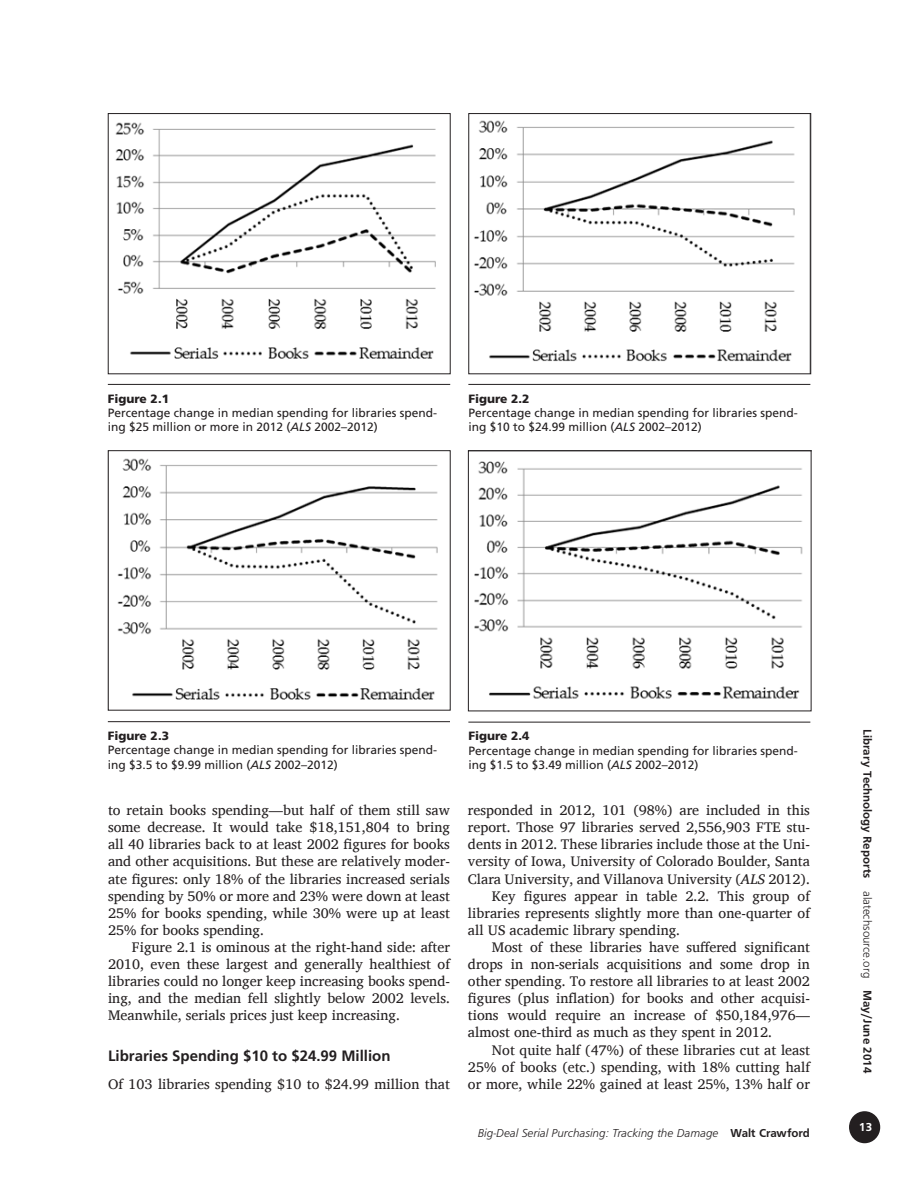
<style>
.page{position:relative;width:918px;height:1188px;background:#fff}
.page>*{position:absolute;margin:0;border:0;box-sizing:border-box;transform-origin:0 0}
.t1{font:700 15px "Frutiger";color:#231f20}
.t2{font:14.25px/17.1px "Charis SIL";color:#231f20;text-align:justify}
.t3{font:12px/14.4px "Frutiger";color:#231f20}
.t4{font:12px "Frugal Sans Light Italic DTC";color:#231f20}
.t5{font:12px "Frugal Sans Bold DTC";color:#231f20}
.t6{font:900 12px "Frutiger";color:#231f20}
.t7{font:12px "Frugal Sans Bold DTC";color:#fff}
.s1{font-style:italic}
.s2{font-family:"Frugal Sans Bold DTC"}
.s3{font-family:"Frugal Sans Light DTC"}
</style>
<div class="page">
<div style="left:850px;top:1112px;width:29px;height:31px;background:#231f20;border-radius:50%"></div>
<div style="left:849px;top:1111px;width:31px;height:32px;border:2px solid #231f20;border-radius:50%"></div>
<img style="left:115px;top:122px;width:321px;height:237px">
<hr style="left:108px;top:384px;width:342px;height:1px;background:#231f20">
<hr style="left:108px;top:721px;width:342px;height:1px;background:#231f20">
<img style="left:474px;top:120px;width:321px;height:242px">
<div style="left:468px;top:113px;width:343px;height:261px;border:1px solid #231f20"></div>
<hr style="left:468px;top:384px;width:342px;height:1px;background:#231f20">
<hr style="left:468px;top:722px;width:342px;height:1px;background:#231f20">
<img style="left:117px;top:458px;width:321px;height:242px">
<div style="left:108px;top:450px;width:343px;height:261px;border:1px solid #231f20"></div>
<img style="left:474px;top:461px;width:329px;height:238px">
<div style="left:468px;top:450px;width:344px;height:261px;border:1px solid #231f20"></div>
<p class="t6" style="left:108px;top:391px;width:63px">Figure 2.1</p>
<p class="t3" style="left:108px;top:406px;width:331px">Percentage change in median spending for libraries spend&shy;ing $25 million or more in 2012 (<span class="s1">ALS</span> 2002–2012)</p>
<p class="t6" style="left:468px;top:391px;width:63px">Figure 2.2</p>
<p class="t3" style="left:468px;top:406px;width:331px">Percentage change in median spending for libraries spend&shy;ing $10 to $24.99 million (<span class="s1">ALS</span> 2002–2012)</p>
<p class="t6" style="left:108px;top:728px;width:63px">Figure 2.3</p>
<p class="t3" style="left:108px;top:743px;width:331px">Percentage change in median spending for libraries spend&shy;ing $3.5 to $9.99 million (<span class="s1">ALS</span> 2002–2012)</p>
<p class="t2" style="left:108px;top:802px;width:344px">to retain books spending—but half of them still saw some decrease. It would take $18,151,804 to bring all 40 libraries back to at least 2002 figures for books and other acquisitions. But these are relatively moder&shy;ate figures: only 18% of the libraries increased serials spending by 50% or more and 23% were down at least 25% for books spending, while 30% were up at least 25% for books spending.</p>
<p class="t2" style="left:108px;top:938px;width:344px;text-indent:24px">Figure 2.1 is ominous at the right-hand side: after 2010, even these largest and generally healthiest of libraries could no longer keep increasing books spend&shy;ing, and the median fell slightly below 2002 levels.<br>Meanwhile, serials prices just keep increasing.</p>
<p class="t1" style="left:108px;top:1047px;width:284px">Libraries Spending $10 to $24.99 Million</p>
<p class="t2" style="left:108px;top:1075px;width:343px">Of 103 libraries spending $10 to $24.99 million that</p>
<p class="t6" style="left:468px;top:729px;width:63px">Figure 2.4</p>
<p class="t3" style="left:468px;top:743px;width:331px">Percentage change in median spending for libraries spend&shy;ing $1.5 to $3.49 million (<span class="s1">ALS</span> 2002–2012)</p>
<p class="t2" style="left:468px;top:802px;width:343px">responded in 2012, 101 (98%) are included in this</p>
<p class="t2" style="left:468px;top:819px;width:344px">report. Those 97 libraries served 2,556,903 FTE stu-</p>
<p class="t2" style="left:468px;top:836px;width:343px">dents in 2012. These libraries include those at the Uni-</p>
<p class="t2" style="left:468px;top:853px;width:344px">versity of Iowa, University of Colorado Boulder, Santa</p>
<p class="t2" style="left:468px;top:870px;width:344px">Clara University, and Villanova University (<span class="s1">ALS</span> 2012).</p>
<p class="t2" style="left:492px;top:887px;width:319px">Key figures appear in table 2.2. This group of</p>
<p class="t2" style="left:468px;top:904px;width:343px">libraries represents slightly more than one-quarter of</p>
<p class="t2" style="left:468px;top:921px;width:214px">all US academic library spending.</p>
<p class="t2" style="left:492px;top:938px;width:320px">Most of these libraries have suffered significant</p>
<p class="t2" style="left:468px;top:956px;width:343px">drops in non-serials acquisitions and some drop in</p>
<p class="t2" style="left:468px;top:973px;width:343px">other spending. To restore all libraries to at least 2002</p>
<p class="t2" style="left:468px;top:990px;width:343px">figures (plus inflation) for books and other acquisi-</p>
<p class="t2" style="left:468px;top:1007px;width:343px">tions would require an increase of $50,184,976—</p>
<p class="t2" style="left:468px;top:1024px;width:306px">almost one-third as much as they spent in 2012.</p>
<p class="t2" style="left:492px;top:1041px;width:320px">Not quite half (47%) of these libraries cut at least</p>
<p class="t2" style="left:468px;top:1058px;width:343px">25% of books (etc.) spending, with 18% cutting half</p>
<p class="t2" style="left:468px;top:1075px;width:343px">or more, while 22% gained at least 25%, 13% half or</p>
<p class="t4" style="left:478px;top:1126px;width:334px">Big-Deal Serial Purchasing: Tracking the Damage <span class="s2">Walt Crawford</span></p>
<p class="t5" style="left:874px;top:729px;width:345px;rotate:90deg">Library Technology Reports <span class="s3">alatechsource.org</span> May/June 2014</p>
<p class="t7" style="left:859px;top:1120px;width:14px">13</p>
</div>
